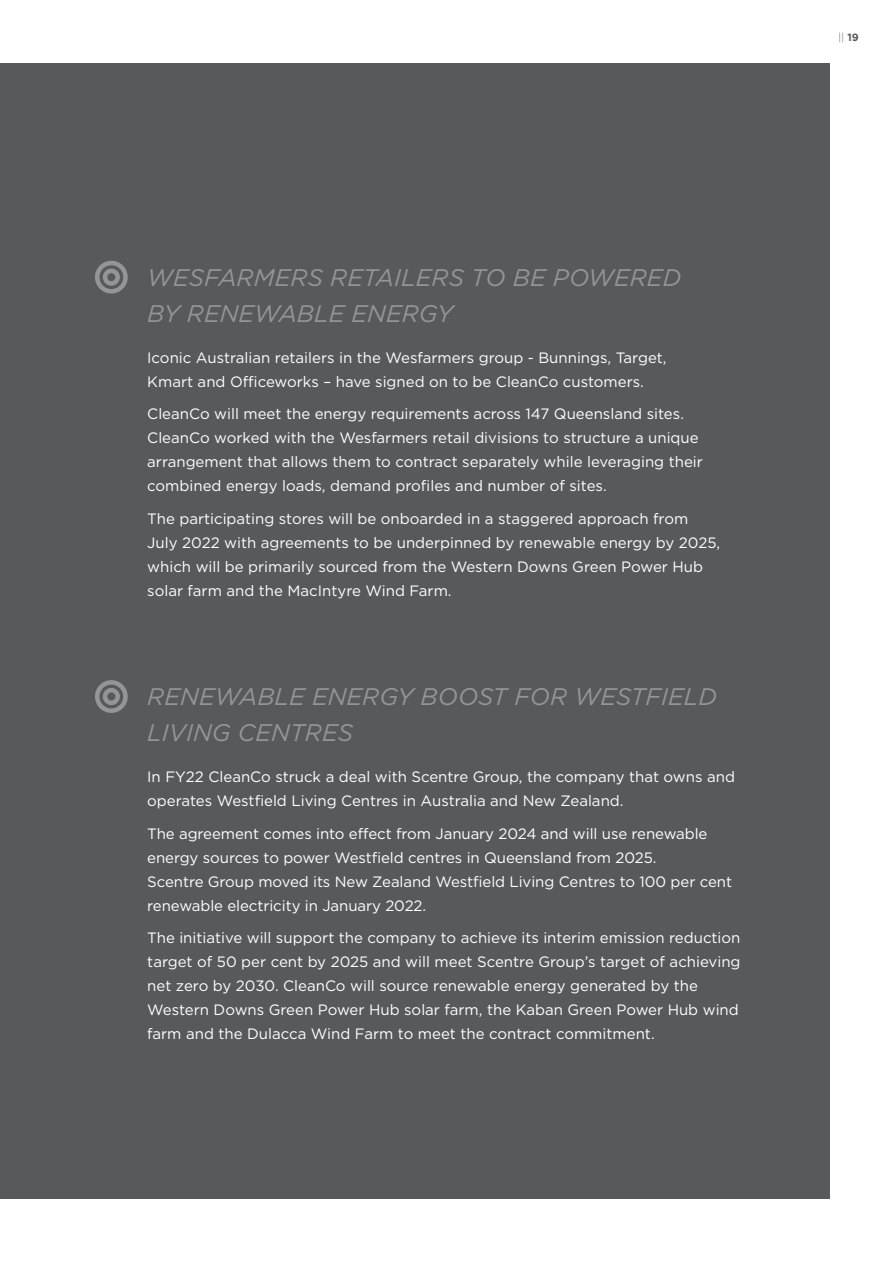
<style>
.page{position:relative;width:893px;height:1263px;background:#fff}
.page>*{position:absolute;margin:0;border:0;box-sizing:border-box;transform-origin:0 0}
.t1{font:italic 24px/36px "Gotham";color:#939598}
.t2{font:15px/24px "Gotham";color:#fff}
.t3{font:10.5px "Gotham";color:#939598}
.s1{font-weight:700;color:#58595b}
</style>
<div class="page">
<div style="left:0;top:64px;width:829px;height:1135px;background:#58595b"></div>
<div style="left:103px;top:269px;width:17px;height:17px;border:4px solid #939598;border-radius:50%"></div>
<div style="left:95px;top:261px;width:33px;height:33px;border:4px solid #939598;border-radius:50%"></div>
<div style="left:103px;top:688px;width:17px;height:17px;border:4px solid #939598;border-radius:50%"></div>
<div style="left:95px;top:680px;width:33px;height:33px;border:4px solid #939598;border-radius:50%"></div>
<h1 class="t1" style="left:147px;top:259px;width:535px">WESFARMERS RETAILERS TO BE POWERED<br>BY RENEWABLE ENERGY</h1>
<p class="t2" style="left:147px;top:345px;width:521px">Iconic Australian retailers in the Wesfarmers group - Bunnings, Target,<br>Kmart and Officeworks – have signed on to be CleanCo customers.</p>
<p class="t2" style="left:147px;top:402px;width:557px">CleanCo will meet the energy requirements across 147 Queensland sites.<br>CleanCo worked with the Wesfarmers retail divisions to structure a unique arrangement that allows them to contract separately while leveraging their combined energy loads, demand profiles and number of sites.</p>
<p class="t2" style="left:147px;top:506px;width:574px">The participating stores will be onboarded in a staggered approach from July 2022 with agreements to be underpinned by renewable energy by 2025, which will be primarily sourced from the Western Downs Green Power Hub solar farm and the MacIntyre Wind Farm.</p>
<h1 class="t1" style="left:147px;top:679px;width:571px">RENEWABLE ENERGY BOOST FOR WESTFIELD<br>LIVING CENTRES</h1>
<p class="t2" style="left:147px;top:765px;width:589px">In FY22 CleanCo struck a deal with Scentre Group, the company that owns and operates Westfield Living Centres in Australia and New Zealand.</p>
<p class="t2" style="left:147px;top:821px;width:586px">The agreement comes into effect from January 2024 and will use renewable energy sources to power Westfield centres in Queensland from 2025.<br>Scentre Group moved its New Zealand Westfield Living Centres to 100 per cent renewable electricity in January 2022.</p>
<p class="t2" style="left:147px;top:926px;width:595px">The initiative will support the company to achieve its interim emission reduction target of 50 per cent by 2025 and will meet Scentre Group’s target of achieving net zero by 2030. CleanCo will source renewable energy generated by the Western Downs Green Power Hub solar farm, the Kaban Green Power Hub wind farm and the Dulacca Wind Farm to meet the contract commitment.</p>
<p class="t3" style="left:838px;top:31px;width:22px">|| <span class="s1">19</span></p>
</div>
